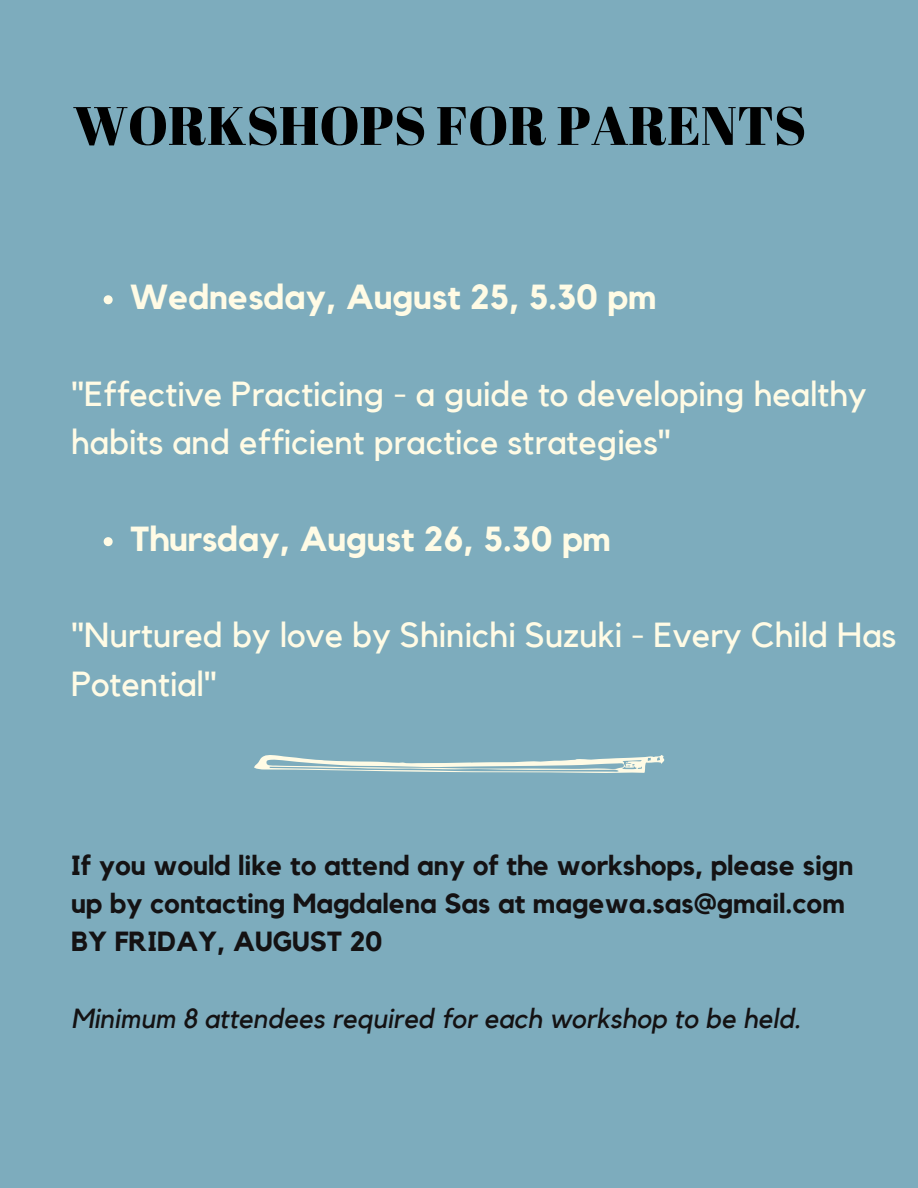
<style>
.page{position:relative;width:918px;height:1188px;background:#7dacbd}
.page>*{position:absolute;margin:0;border:0;box-sizing:border-box;transform-origin:0 0}
.t1{font:54px "Abril Fatface";color:#000}
.t2{font:34.65px/48.3px "Kollektif";color:#fffbe5}
.t3{font:700 34.65px "Kollektif";color:#fffbe5}
.t4{font:700 27.6px/38.2px "Kollektif";color:#141213}
.t5{font:italic 27.6px "Kollektif";color:#141213}
</style>
<div class="page">
<svg style="left:104px;top:295px;width:9px;height:9px"></svg>
<svg style="left:104px;top:537px;width:9px;height:9px"></svg>
<svg style="left:254px;top:755px;width:410px;height:18px"></svg>
<p class="t1" style="left:73px;top:88px;width:735px">WORKSHOPS FOR PARENTS</p>
<p class="t3" style="left:130px;top:281px;width:528px">Wednesday, August 25, 5.30 pm</p>
<p class="t2" style="left:71px;top:371px;width:797px">"Effective Practicing - a guide to developing healthy habits and efficient practice strategies"</p>
<p class="t3" style="left:130px;top:523px;width:482px">Thursday, August 26, 5.30 pm</p>
<p class="t2" style="left:71px;top:613px;width:827px">"Nurtured by love by Shinichi Suzuki - Every Child Has<br>Potential"</p>
<p class="t4" style="left:71px;top:847px;width:784px">If you would like to attend any of the workshops, please sign up by contacting Magdalena Sas at magewa.sas@gmail.com<br>BY FRIDAY, AUGUST 20</p>
<p class="t5" style="left:71px;top:1005px;width:731px">Minimum 8 attendees required for each workshop to be held.</p>
</div>
